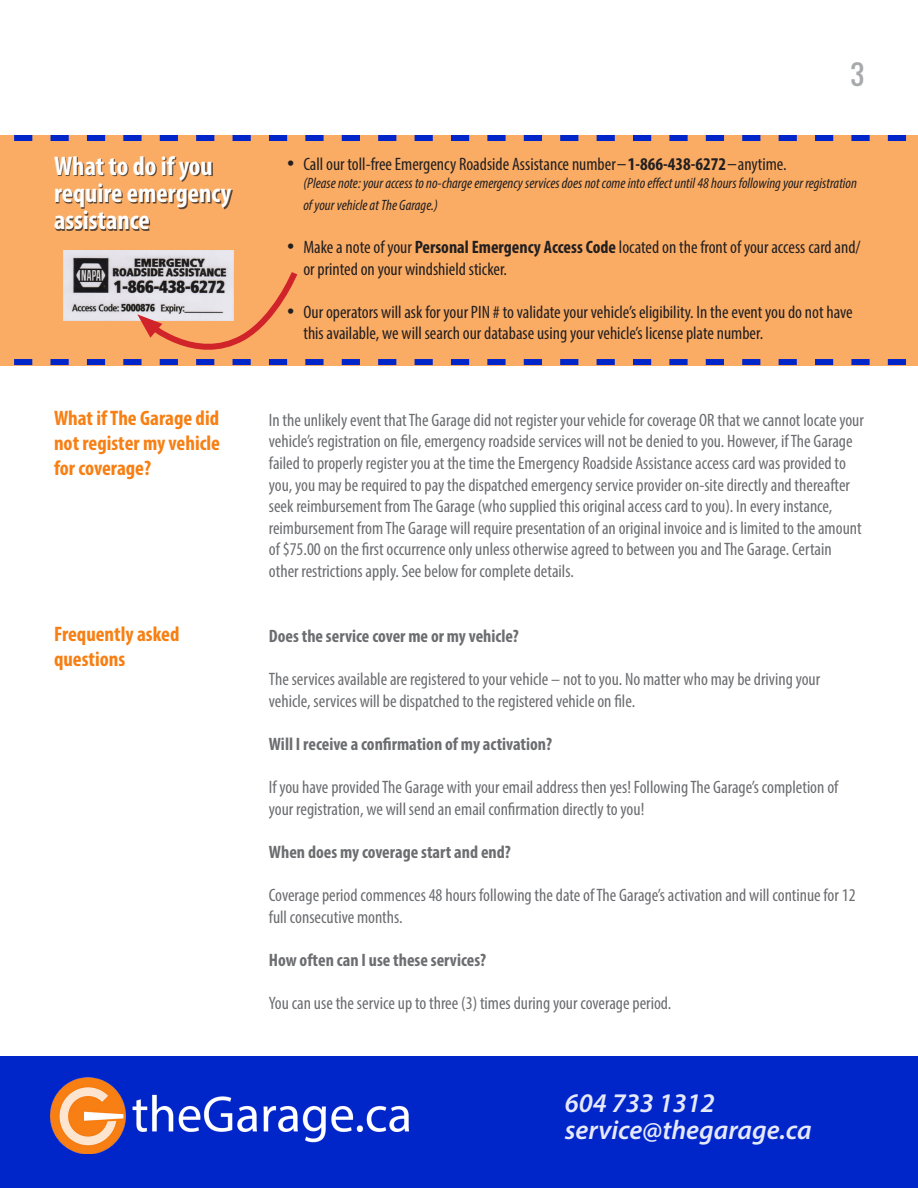
<style>
.page{position:relative;width:918px;height:1188px;background:#fff}
.page>*{position:absolute;margin:0;border:0;box-sizing:border-box;transform-origin:0 0}
.t1{font:700 condensed 27px/27px "Myriad Pro";color:#fff}
.t2{font:italic 600 27px "Myriad Pro";color:#e6e9fa}
.t3{font:27px "Oswald";color:#a8a9ad}
.t4{font:700 condensed 21px/25.2px "Myriad Pro";color:#f77f13;text-align:justify}
.t5{font:condensed 18px/21.6px "Myriad Pro";color:#6c6d70}
.Bullets{font:condensed 18px/21.6px "Myriad Pro";color:#231f20}
.t6{font:700 condensed 18px "Myriad Pro";color:#6c6d70}
.Bullets-2{font:italic condensed 15px/21.6px "Myriad Pro";color:#231f20}
.s1{font-family:"Aldine 721 BT";font-weight:300;font-stretch:normal}
.s2{font-family:"PT Sans"}
.s3{font-weight:700}
</style>
<div class="page">
<div style="left:0;top:135px;width:918px;height:231px;background:#faac65"></div>
<div style="left:0;top:1056px;width:918px;height:132px;background:#0025c9"></div>
<img style="left:50px;top:1078px;width:359px;height:75px">
<div style="left:56px;top:157px;width:177px;height:73px;background:#231f20;opacity:.75"></div>
<img style="left:63px;top:250px;width:171px;height:17px">
<svg style="left:14px;top:267px;width:901px;height:99px;background:#e9a56e"></svg>
<p class="t3" style="left:850px;top:54px;width:15px">3</p>
<p class="t1" style="left:54px;top:152px;width:179px">What to do if you require emergency assistance</p>
<p class="Bullets" style="left:285px;top:153px;width:503px"><span class="s1">•</span> Call our toll-free Emergency Roadside Assistance number<span class="s2">—</span><span class="s3">1-866-438-6272</span><span class="s2">—</span>anytime.</p>
<p class="Bullets-2" style="left:303px;top:172px;width:555px">(Please note: your access to no-charge emergency services does not come into effect until 48 hours following your registration of your vehicle at The Garage.)</p>
<p class="Bullets" style="left:303px;top:236px;width:559px;text-indent:-18px"><span class="s1">•</span> Make a note of your <span class="s3">Personal Emergency Access Code</span> located on the front of your access card and/ or printed on your windshield sticker.</p>
<p class="Bullets" style="left:303px;top:301px;width:551px;text-indent:-18px"><span class="s1">•</span> Our operators will ask for your PIN # to validate your vehicle’s eligibility. In the event you do not have this available, we will search our database using your vehicle’s license plate number.</p>
<p class="t4" style="left:54px;top:405px;width:168px">What if The Garage did not register my vehicle for coverage?</p>
<p class="t5" style="left:269px;top:409px;width:596px">In the unlikely event that The Garage did not register your vehicle for coverage OR that we cannot locate your vehicle’s registration on file, emergency roadside services will not be denied to you. However, if The Garage failed to properly register you at the time the Emergency Roadside Assistance access card was provided to you, you may be required to pay the dispatched emergency service provider on-site directly and thereafter seek reimbursement from The Garage (who supplied this original access card to you). In every instance, reimbursement from The Garage will require presentation of an original invoice and is limited to the amount of $75.00 on the first occurrence only unless otherwise agreed to between you and The Garage. Certain other restrictions apply. See below for complete details.</p>
<p class="t4" style="left:54px;top:621px;width:127px">Frequently asked questions</p>
<p class="t6" style="left:269px;top:625px;width:252px">Does the service cover me or my vehicle?</p>
<p class="t5" style="left:269px;top:668px;width:553px">The services available are registered to your vehicle – not to you. No matter who may be driving your vehicle, services will be dispatched to the registered vehicle on file.</p>
<p class="t6" style="left:269px;top:733px;width:285px">Will I receive a confirmation of my activation?</p>
<p class="t5" style="left:269px;top:776px;width:571px">If you have provided The Garage with your email address then yes! Following The Garage’s completion of your registration, we will send an email confirmation directly to you!</p>
<p class="t6" style="left:269px;top:841px;width:243px">When does my coverage start and end?</p>
<p class="t5" style="left:269px;top:884px;width:588px">Coverage period commences 48 hours following the date of The Garage’s activation and will continue for 12 full consecutive months.</p>
<p class="t6" style="left:269px;top:949px;width:219px">How often can I use these services?</p>
<p class="t5" style="left:269px;top:992px;width:404px">You can use the service up to three (3) times during your coverage period.</p>
<p class="t2" style="left:565px;top:1086px;width:152px">604 733 1312</p>
<p class="t2" style="left:565px;top:1113px;width:248px">service@thegarage.ca</p>
</div>
